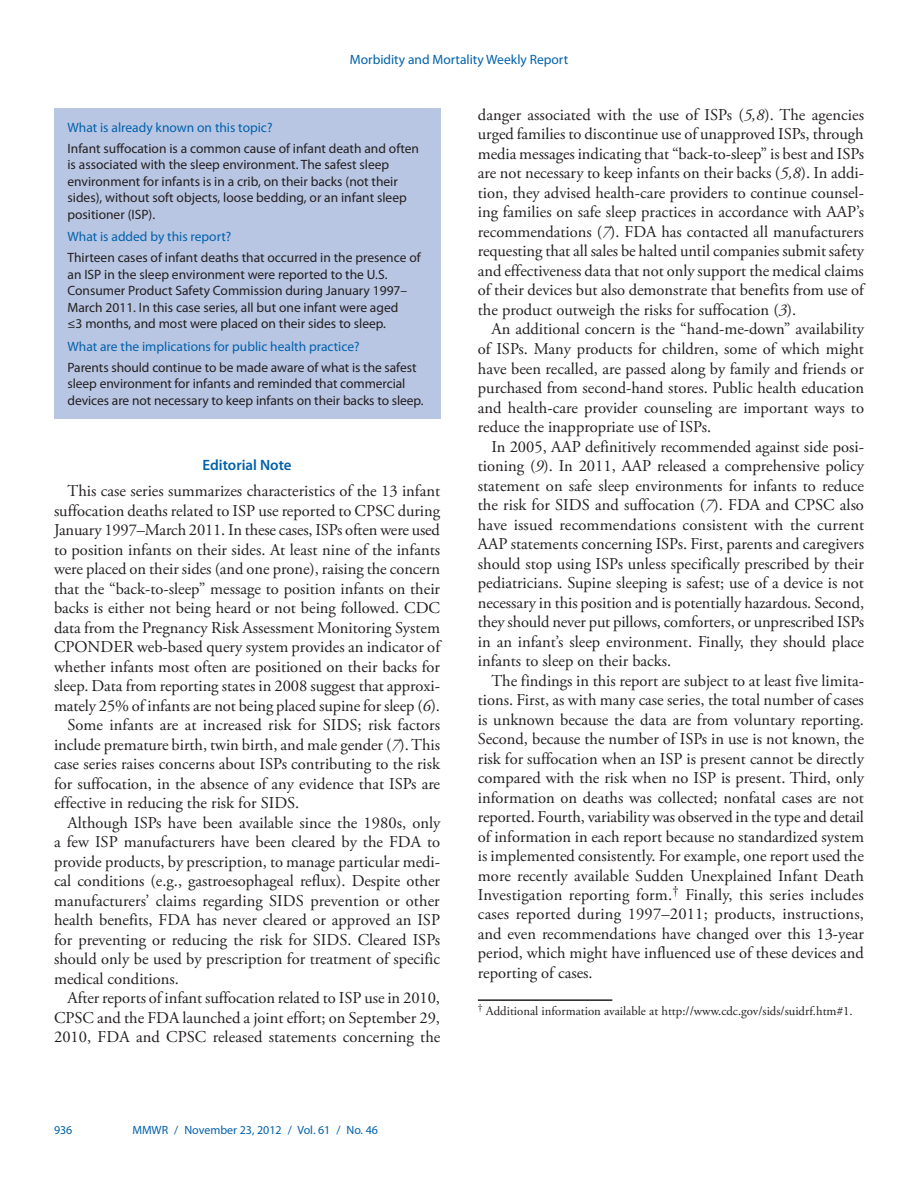
<style>
.page{position:relative;width:918px;height:1188px;background:#fff}
.page>*{position:absolute;margin:0;border:0;box-sizing:border-box;transform-origin:0 0}
.body_copy{font:16.5px/19.5px "Adobe Garamond Pro";color:#231f20;text-align:justify}
.headline3{font:600 15px "Myriad Pro";color:#0161ab}
.fb_answer{font:13.5px/16.5px "Myriad Pro";color:#231f20}
.fb_question{font:13.5px "Myriad Pro";color:#0161ab}
.footnote_w_rule_text{font:12.75px "Adobe Garamond Pro";color:#231f20}
.footer_left{font:12px "Myriad Pro";color:#0161ab}
.s1{font-style:italic}
</style>
<div class="page">
<div style="left:54px;top:108px;width:386px;height:310px;background:#b8c6e3"></div>
<hr style="left:478px;top:999px;width:134px;height:2px;background:#231f20">
<p class="fb_question" style="left:350px;top:51px;width:220px">Morbidity and Mortality Weekly Report</p>
<p class="fb_question" style="left:68px;top:119px;width:206px">What is already known on this topic?</p>
<p class="fb_answer" style="left:68px;top:140px;width:353px">Infant suffocation is a common cause of infant death and often is associated with the sleep environment. The safest sleep environment for infants is in a crib, on their backs (not their sides), without soft objects, loose bedding, or an infant sleep positioner (ISP).</p>
<p class="fb_question" style="left:68px;top:228px;width:165px">What is added by this report?</p>
<p class="fb_answer" style="left:68px;top:249px;width:355px">Thirteen cases of infant deaths that occurred in the presence of an ISP in the sleep environment were reported to the U.S.<br>Consumer Product Safety Commission during January 1997– March 2011. In this case series, all but one infant were aged<br>≤3 months, and most were placed on their sides to sleep.</p>
<p class="fb_question" style="left:68px;top:338px;width:294px">What are the implications for public health practice?</p>
<p class="fb_answer" style="left:68px;top:359px;width:358px">Parents should continue to be made aware of what is the safest sleep environment for infants and reminded that commercial devices are not necessary to keep infants on their backs to sleep.</p>
<p class="headline3" style="left:202px;top:455px;width:91px">Editorial Note</p>
<p class="body_copy" style="left:54px;top:482px;width:388px;text-indent:13px">This case series summarizes characteristics of the 13 infant suffocation deaths related to ISP use reported to CPSC during January 1997–March 2011. In these cases, ISPs often were used to position infants on their sides. At least nine of the infants were placed on their sides (and one prone), raising the concern that the “back-to-sleep” message to position infants on their backs is either not being heard or not being followed. CDC data from the Pregnancy Risk Assessment Monitoring System CPONDER web-based query system provides an indicator of whether infants most often are positioned on their backs for sleep. Data from reporting states in 2008 suggest that approxi&shy;mately 25% of infants are not being placed supine for sleep (<span class="s1">6</span>).</p>
<p class="body_copy" style="left:54px;top:716px;width:388px;text-indent:13px">Some infants are at increased risk for SIDS; risk factors include premature birth, twin birth, and male gender (<span class="s1">7</span>). This case series raises concerns about ISPs contributing to the risk for suffocation, in the absence of any evidence that ISPs are effective in reducing the risk for SIDS.</p>
<p class="body_copy" style="left:54px;top:813px;width:388px;text-indent:13px">Although ISPs have been available since the 1980s, only a few ISP manufacturers have been cleared by the FDA to provide products, by prescription, to manage particular medi&shy;cal conditions (e.g., gastroesophageal reflux). Despite other manufacturers’ claims regarding SIDS prevention or other health benefits, FDA has never cleared or approved an ISP for preventing or reducing the risk for SIDS. Cleared ISPs should only be used by prescription for treatment of specific medical conditions.</p>
<p class="body_copy" style="left:54px;top:989px;width:388px;text-indent:13px">After reports of infant suffocation related to ISP use in 2010, CPSC and the FDA launched a joint effort; on September 29, 2010, FDA and CPSC released statements concerning the</p>
<p class="footer_left" style="left:54px;top:1123px;width:20px">936</p>
<p class="footer_left" style="left:132px;top:1123px;width:247px">MMWR / November 23, 2012 / Vol. 61 / No. 46</p>
<p class="body_copy" style="left:478px;top:106px;width:388px">danger associated with the use of ISPs (<span class="s1">5,8</span>). The agencies urged families to discontinue use of unapproved ISPs, through media messages indicating that “back-to-sleep” is best and ISPs are not necessary to keep infants on their backs (<span class="s1">5,8</span>). In addi&shy;tion, they advised health-care providers to continue counsel&shy;ing families on safe sleep practices in accordance with AAP’s recommendations (<span class="s1">7</span>). FDA has contacted all manufacturers requesting that all sales be halted until companies submit safety and effectiveness data that not only support the medical claims of their devices but also demonstrate that benefits from use of the product outweigh the risks for suffocation (<span class="s1">3</span>).</p>
<p class="body_copy" style="left:478px;top:320px;width:388px;text-indent:13px">An additional concern is the “hand-me-down” availability of ISPs. Many products for children, some of which might have been recalled, are passed along by family and friends or purchased from second-hand stores. Public health education and health-care provider counseling are important ways to reduce the inappropriate use of ISPs.</p>
<p class="body_copy" style="left:478px;top:437px;width:388px;text-indent:13px">In 2005, AAP definitively recommended against side posi&shy;tioning (<span class="s1">9</span>). In 2011, AAP released a comprehensive policy statement on safe sleep environments for infants to reduce the risk for SIDS and suffocation (<span class="s1">7</span>). FDA and CPSC also have issued recommendations consistent with the current AAP statements concerning ISPs. First, parents and caregivers should stop using ISPs unless specifically prescribed by their pediatricians. Supine sleeping is safest; use of a device is not necessary in this position and is potentially hazardous. Second, they should never put pillows, comforters, or unprescribed ISPs in an infant’s sleep environment. Finally, they should place infants to sleep on their backs.</p>
<p class="body_copy" style="left:478px;top:671px;width:388px;text-indent:13px">The findings in this report are subject to at least five limita&shy;tions. First, as with many case series, the total number of cases is unknown because the data are from voluntary reporting.<br>Second, because the number of ISPs in use is not known, the risk for suffocation when an ISP is present cannot be directly compared with the risk when no ISP is present. Third, only information on deaths was collected; nonfatal cases are not reported. Fourth, variability was observed in the type and detail of information in each report because no standardized system is implemented consistently. For example, one report used the more recently available Sudden Unexplained Infant Death Investigation reporting form.<sup>†</sup> Finally, this series includes cases reported during 1997–2011; products, instructions, and even recommendations have changed over this 13-year period, which might have influenced use of these devices and reporting of cases.</p>
<p class="footnote_w_rule_text" style="left:478px;top:1003px;width:376px"><sup>†</sup> Additional information available at http://www.cdc.gov/sids/suidrf.htm#1.</p>
</div>
